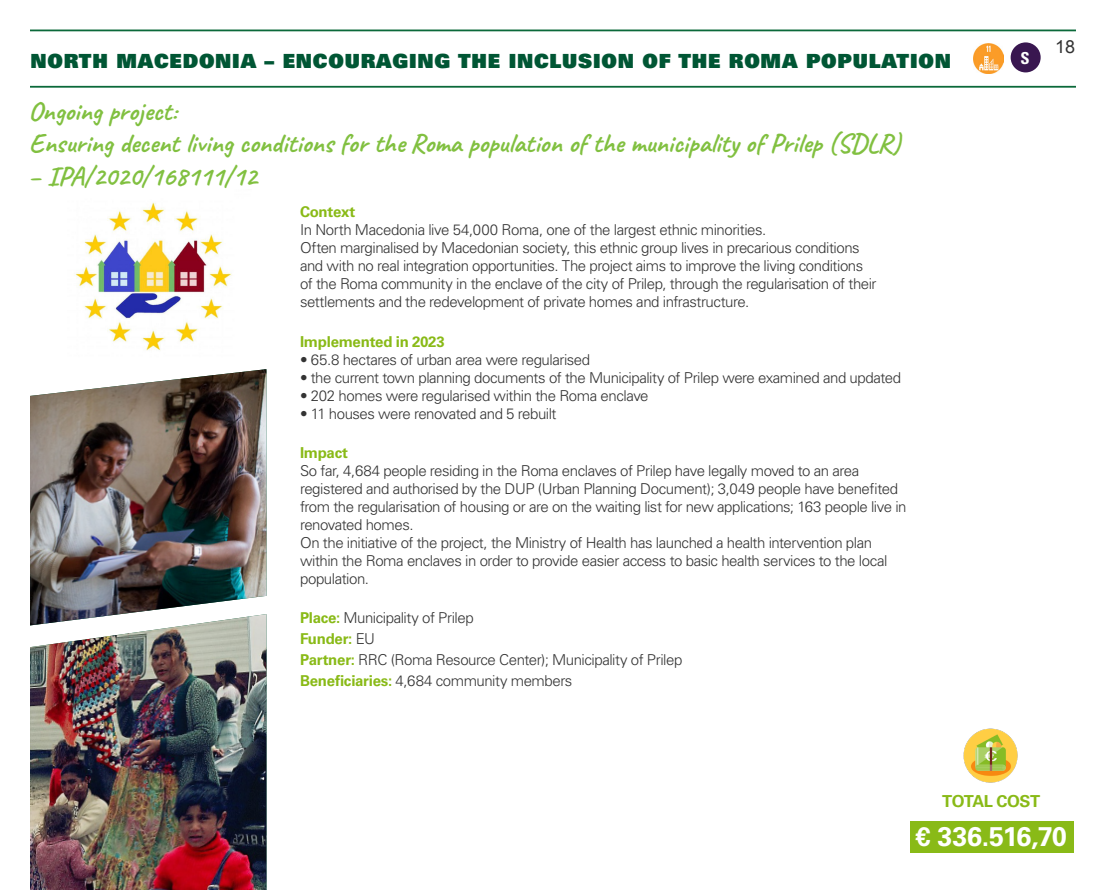
<style>
.page{position:relative;width:1106px;height:890px;background:#fff}
.page>*{position:absolute;margin:0;border:0;box-sizing:border-box;transform-origin:0 0}
.t1{font:700 27px "Caveat";color:#81c040}
.t2{font:700 27px "Univers LT Std";letter-spacing:-.03em;color:#fff}
.t3{font:19.5px "Univers LT Std X Black";letter-spacing:.04em;color:#005634}
.t4{font:18px "Arial";color:#333}
.t5{font:700 16.5px "Univers LT Std";letter-spacing:-.03em;color:#89ba17}
.t6{font:700 condensed 16.5px "Univers LT Std";color:#fff}
.t7{font:300 15px/18px "Univers LT Std";letter-spacing:-.03em;color:#333}
.t8{font:700 15px "Univers LT Std";letter-spacing:-.015em;color:#89ba17}
.s1{font-weight:700;color:#89ba17}
.s2{font-weight:300;color:#333}
</style>
<div class="page">
<hr style="left:30px;top:30px;width:1045px;height:1px;background:#0b693a">
<hr style="left:30px;top:86px;width:1045px;height:2px;background:#0b693a">
<img style="left:30px;top:625px;width:236px;height:265px">
<img style="left:30px;top:369px;width:236px;height:256px">
<div style="left:909px;top:821px;width:164px;height:32px;background:#89ba17"></div>
<img style="left:963px;top:728px;width:55px;height:55px">
<img style="left:75px;top:202px;width:157px;height:149px">
<img style="left:973px;top:43px;width:30px;height:30px">
<div style="left:1010px;top:42px;width:30px;height:30px;background:#391750;border-radius:50%"></div>
<p class="t3" style="left:30px;top:48px;width:922px">NORTH MACEDONIA – ENCOURAGING THE INCLUSION OF THE ROMA POPULATION</p>
<p class="t6" style="left:1020px;top:48px;width:11px">S</p>
<p class="t1" style="left:29px;top:94px;width:150px">Ongoing project:</p>
<p class="t1" style="left:29px;top:126px;width:873px">Ensuring decent living conditions for the Roma population of the municipality of Prilep (SDLR)</p>
<p class="t1" style="left:29px;top:159px;width:230px">– IPA/2020/168111/12</p>
<p class="t8" style="left:300px;top:203px;width:57px">Context</p>
<p class="t7" style="left:300px;top:221px;width:468px">In North Macedonia live 54,000 Roma, one of the largest ethnic minorities.</p>
<p class="t7" style="left:300px;top:239px;width:578px">Often marginalised by Macedonian society, this ethnic group lives in precarious conditions and with no real integration opportunities. The project aims to improve the living conditions of the Roma community in the enclave of the city of Prilep, through the regularisation of their settlements and the redevelopment of private homes and infrastructure.</p>
<p class="t8" style="left:300px;top:332px;width:146px">Implemented in 2023</p>
<p class="t7" style="left:300px;top:350px;width:292px">• 65.8 hectares of urban area were regularised</p>
<p class="t7" style="left:300px;top:368px;width:602px">• the current town planning documents of the Municipality of Prilep were examined and updated</p>
<p class="t7" style="left:300px;top:386px;width:350px">• 202 homes were regularised within the Roma enclave</p>
<p class="t7" style="left:300px;top:404px;width:258px">• 11 houses were renovated and 5 rebuilt</p>
<p class="t8" style="left:300px;top:443px;width:50px">Impact</p>
<p class="t7" style="left:300px;top:461px;width:608px">So far, 4,684 people residing in the Roma enclaves of Prilep have legally moved to an area registered and authorised by the DUP (Urban Planning Document); 3,049 people have benefited from the regularisation of housing or are on the waiting list for new applications; 163 people live in renovated homes.</p>
<p class="t7" style="left:300px;top:533px;width:589px">On the initiative of the project, the Ministry of Health has launched a health intervention plan within the Roma enclaves in order to provide easier access to basic health services to the local population.</p>
<p class="t7" style="left:300px;top:608px;width:175px"><span class="s1">Place:</span> Municipality of Prilep</p>
<p class="t8" style="left:300px;top:629px;width:76px">Funder: <span class="s2">EU</span></p>
<p class="t7" style="left:300px;top:650px;width:384px"><span class="s1">Partner:</span> RRC (Roma Resource Center); Municipality of Prilep</p>
<p class="t7" style="left:300px;top:671px;width:274px"><span class="s1">Beneficiaries:</span> 4,684 community members</p>
<p class="t4" style="left:1055px;top:35px;width:22px">18</p>
<p class="t5" style="left:942px;top:791px;width:99px">TOTAL COST</p>
<p class="t2" style="left:915px;top:821px;width:153px">€ 336.516,70</p>
</div>
